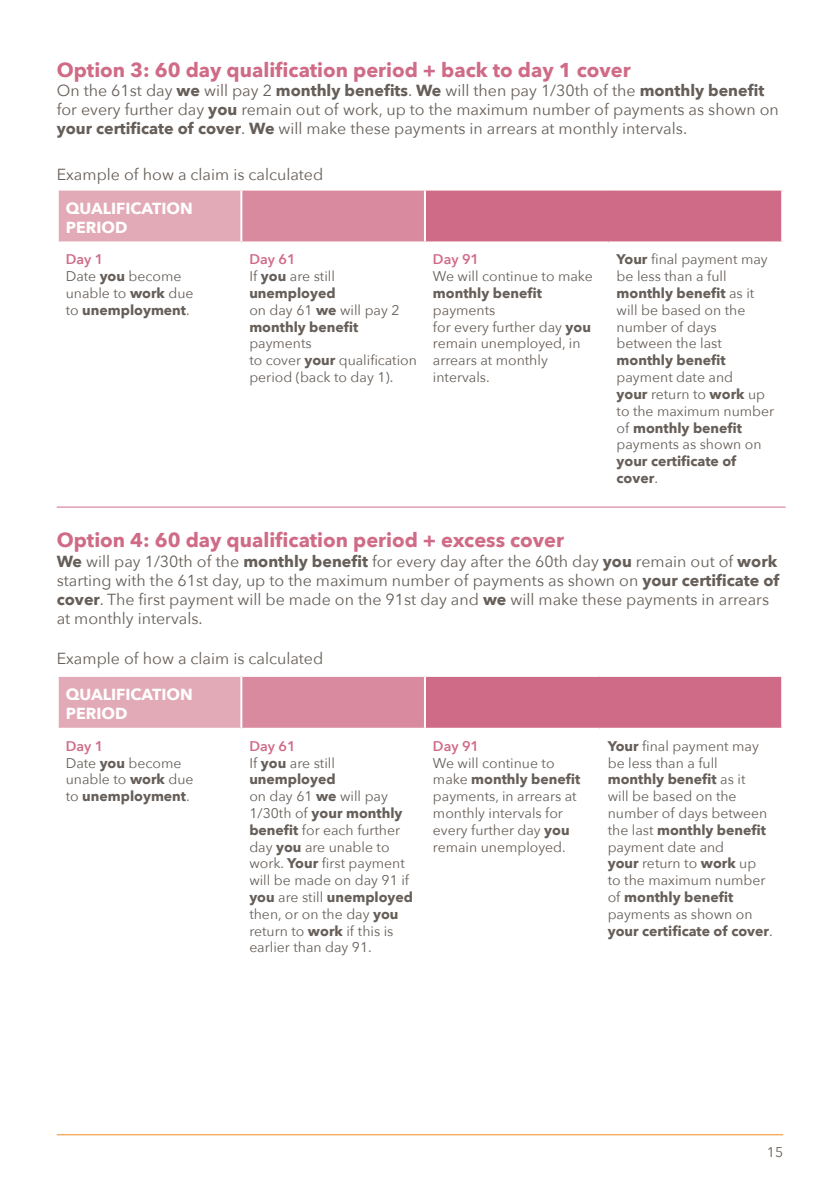
<style>
.page{position:relative;width:840px;height:1191px;background:#fff}
.page>*{position:absolute;margin:0;border:0;box-sizing:border-box;transform-origin:0 0}
.t1{font:700 20px "Avenir Next";color:#d06b87}
.t2{font:16px/19.2px "Avenir Next";color:#665e58}
.t3{font:700 16px/19.2px "Avenir Next";color:#fff}
.t4{font:14px/16.8px "Avenir Next";color:#665e58}
.t5{font:700 14px/16.8px "Avenir Next";color:#665e58}
.t6{font:600 14px "Avenir Next";color:#d06b87}
.s1{font-weight:700}
.s2{font-weight:600;color:#d06b87}
.s3{font-weight:400}
</style>
<div class="page">
<hr style="left:57px;top:1134px;width:725px;height:1px;background:#f28a23">
<div style="left:58px;top:190px;width:183px;height:52px;background:#e2aab7"></div>
<div style="left:241px;top:190px;width:183px;height:52px;background:#d98a9e"></div>
<div style="left:424px;top:190px;width:357px;height:52px;background:#d06b87"></div>
<hr style="left:57px;top:189px;width:184px;height:2px;background:#fff">
<hr style="left:57px;top:191px;width:2px;height:50px;background:#fff">
<hr style="left:241px;top:189px;width:183px;height:2px;background:#fff">
<hr style="left:240px;top:191px;width:2px;height:50px;background:#fff">
<hr style="left:424px;top:189px;width:184px;height:2px;background:#fff">
<hr style="left:423px;top:191px;width:2px;height:50px;background:#fff">
<hr style="left:608px;top:189px;width:174px;height:2px;background:#fff">
<hr style="left:780px;top:191px;width:2px;height:50px;background:#fff">
<hr style="left:57px;top:241px;width:184px;height:2px;background:#fff">
<hr style="left:241px;top:241px;width:183px;height:2px;background:#fff">
<hr style="left:424px;top:241px;width:184px;height:2px;background:#fff">
<hr style="left:608px;top:241px;width:174px;height:2px;background:#fff">
<div style="left:58px;top:676px;width:183px;height:53px;background:#e2aab7"></div>
<div style="left:241px;top:676px;width:183px;height:53px;background:#d98a9e"></div>
<div style="left:424px;top:676px;width:357px;height:53px;background:#d06b87"></div>
<hr style="left:57px;top:675px;width:184px;height:2px;background:#fff">
<hr style="left:57px;top:677px;width:2px;height:51px;background:#fff">
<hr style="left:241px;top:675px;width:183px;height:2px;background:#fff">
<hr style="left:240px;top:677px;width:2px;height:51px;background:#fff">
<hr style="left:424px;top:675px;width:175px;height:2px;background:#fff">
<hr style="left:423px;top:677px;width:2px;height:51px;background:#fff">
<hr style="left:599px;top:675px;width:183px;height:2px;background:#fff">
<hr style="left:780px;top:677px;width:2px;height:51px;background:#fff">
<hr style="left:57px;top:728px;width:184px;height:2px;background:#fff">
<hr style="left:241px;top:728px;width:183px;height:2px;background:#fff">
<hr style="left:424px;top:728px;width:175px;height:2px;background:#fff">
<hr style="left:599px;top:728px;width:183px;height:2px;background:#fff">
<hr style="left:57px;top:506px;width:728px;height:1px;background:#d06b87">
<h1 class="t1" style="left:57px;top:52px;width:575px">Option 3: 60 day qualification period + back to day 1 cover</h1>
<p class="t2" style="left:57px;top:80px;width:723px">On the 61st day <span class="s1">we</span> will pay 2 <span class="s1">monthly benefits</span>. <span class="s1">We</span> will then pay 1/30th of the <span class="s1">monthly benefit </span>for every further day <span class="s1">you</span> remain out of work, up to the maximum number of payments as shown on <span class="s1">your certificate of cover</span>. <span class="s1">We</span> will make these payments in arrears at monthly intervals.</p>
<p class="t2" style="left:57px;top:165px;width:268px">Example of how a claim is calculated</p>
<p class="t3" style="left:66px;top:198px;width:128px">QUALIFICATION<br>PERIOD</p>
<p class="t4" style="left:66px;top:250px;width:129px"><span class="s2">Day 1<br></span>Date <span class="s1">you</span> become unable to <span class="s1">work</span> due to <span class="s1">unemployment</span>.</p>
<p class="t5" style="left:249px;top:251px;width:152px"><span class="s2">Day 61<br></span><span class="s3">If</span> you <span class="s3">are still </span>unemployed<br><span class="s3">on day 61</span> we <span class="s3">will pay 2 </span>monthly benefit</p>
<p class="t4" style="left:249px;top:334px;width:169px">payments<br>to cover <span class="s1">your</span> qualification period (back to day 1).</p>
<p class="t6" style="left:432px;top:247px;width:48px">Day 91</p>
<p class="t4" style="left:432px;top:267px;width:161px">We will continue to make</p>
<p class="t5" style="left:432px;top:284px;width:110px">monthly benefit</p>
<p class="t4" style="left:432px;top:301px;width:159px">payments<br>for every further day <span class="s1">you </span>remain unemployed, in arrears at monthly intervals.</p>
<p class="t4" style="left:616px;top:250px;width:152px"><span class="s1">Your</span> final payment may be less than a full <span class="s1">monthly benefit</span> as it will be based on the number of days between the last</p>
<p class="t5" style="left:616px;top:352px;width:110px">monthly benefit</p>
<p class="t4" style="left:616px;top:368px;width:159px">payment date and<br><span class="s1">your</span> return to <span class="s1">work</span> up to the maximum number of <span class="s1">monthly benefit </span>payments as shown on</p>
<p class="t5" style="left:616px;top:452px;width:121px">your certificate of cover<span class="s3">.</span></p>
<h1 class="t1" style="left:57px;top:523px;width:508px">Option 4: 60 day qualification period + excess cover</h1>
<p class="t2" style="left:57px;top:551px;width:723px"><span class="s1">We</span> will pay 1/30th of the <span class="s1">monthly benefit</span> for every day after the 60th day <span class="s1">you</span> remain out of <span class="s1">work </span>starting with the 61st day, up to the maximum number of payments as shown on <span class="s1">your certificate of cover</span>. The first payment will be made on the 91st day and <span class="s1">we</span> will make these payments in arrears at monthly intervals.</p>
<p class="t2" style="left:57px;top:648px;width:268px">Example of how a claim is calculated</p>
<p class="t3" style="left:66px;top:684px;width:128px">QUALIFICATION<br>PERIOD</p>
<p class="t4" style="left:66px;top:737px;width:129px"><span class="s2">Day 1<br></span>Date <span class="s1">you</span> become unable to <span class="s1">work</span> due to <span class="s1">unemployment</span>.</p>
<p class="t4" style="left:249px;top:737px;width:165px"><span class="s2">Day 61<br></span>If <span class="s1">you</span> are still <span class="s1">unemployed<br></span>on day 61 <span class="s1">we</span> will pay<br>1/30th of <span class="s1">your monthly benefit</span> for each further day <span class="s1">you</span> are unable to work. <span class="s1">Your</span> first payment will be made on day 91 if <span class="s1">you</span> are still <span class="s1">unemployed </span>then, or on the day <span class="s1">you </span>return to <span class="s1">work</span> if this is earlier than day 91.</p>
<p class="t6" style="left:432px;top:734px;width:48px">Day 91</p>
<p class="t4" style="left:432px;top:753px;width:149px">We will continue to make <span class="s1">monthly benefit </span>payments, in arrears at monthly intervals for every further day <span class="s1">you </span>remain unemployed.</p>
<p class="t4" style="left:607px;top:737px;width:166px"><span class="s1">Your</span> final payment may be less than a full <span class="s1">monthly benefit</span> as it<br>will be based on the number of days between the last <span class="s1">monthly benefit </span>payment date and<br><span class="s1">your</span> return to <span class="s1">work</span> up to the maximum number of <span class="s1">monthly benefit </span>payments as shown on <span class="s1">your certificate of cover</span>.</p>
<p class="t4" style="left:766px;top:1142px;width:18px">15</p>
</div>
